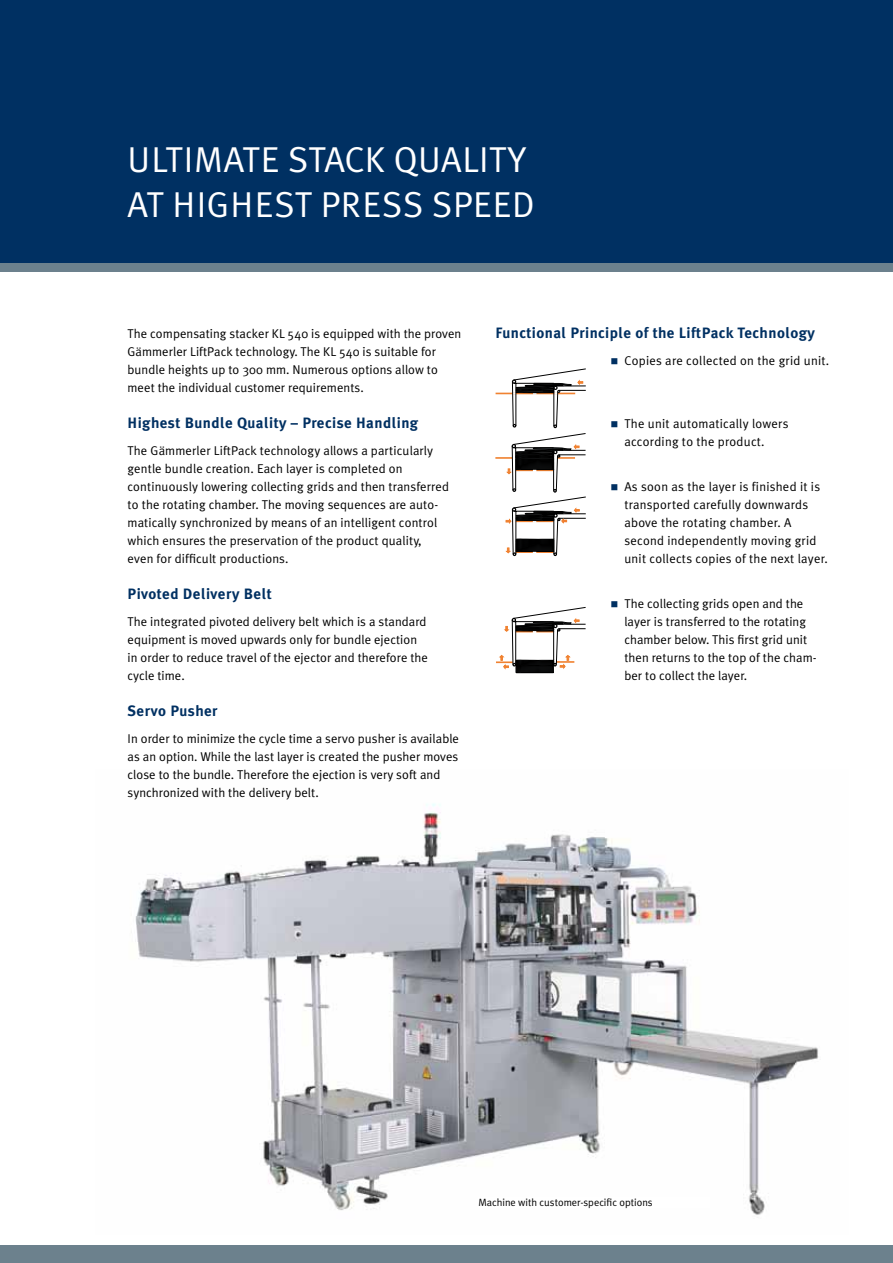
<style>
.page{position:relative;width:893px;height:1263px;background:#fff}
.page>*{position:absolute;margin:0;border:0;box-sizing:border-box;transform-origin:0 0}
.t1{font:36px "Meta Plus Normal";letter-spacing:.015em;color:#fff}
.t2{font:700 15px "Meta Plus";letter-spacing:.03em;color:#003062}
.t3{font:12.75px/18px "Meta Plus Normal";letter-spacing:.005em;color:#000}
.t4{font:10.5px "Meta Plus Normal";color:#000}
</style>
<div class="page">
<svg style="left:495px;top:368px;width:91px;height:188px"></svg>
<svg style="left:496px;top:607px;width:90px;height:66px"></svg>
<div style="left:0;top:0;width:893px;height:263px;background:#003062"></div>
<div style="left:0;top:263px;width:893px;height:9px;background:#6c818d"></div>
<div style="left:0;top:1245px;width:893px;height:18px;background:#6c818d"></div>
<img style="left:135px;top:803px;width:684px;height:412px">
<div style="left:478px;top:1197px;width:232px;height:11px;background:#fff"></div>
<h1 class="t1" style="left:128px;top:139px;width:43px">Ultimate</h1>
<h1 class="t1" style="left:288px;top:139px;width:41px">Stack</h1>
<h1 class="t1" style="left:394px;top:139px;width:43px">Quality</h1>
<h1 class="t1" style="left:128px;top:184px;width:89px">at Highest</h1>
<h1 class="t1" style="left:321px;top:184px;width:41px">Press</h1>
<h1 class="t1" style="left:432px;top:184px;width:41px">Speed</h1>
<p class="t3" style="left:128px;top:325px;width:335px">The compensating stacker KL 540 is equipped with the proven Gämmerler LiftPack technology. The KL 540 is suitable for bundle heights up to 300 mm. Numerous options allow to meet the individual customer requirements.</p>
<p class="t2" style="left:128px;top:414px;width:292px">Highest Bundle Quality – Precise Handling</p>
<p class="t3" style="left:128px;top:442px;width:323px">The Gämmerler LiftPack technology allows a particularly gentle bundle creation. Each layer is completed on continuously lowering collecting grids and then transferred to the rotating chamber. The moving sequences are auto&shy;matically synchronized by means of an intelligent control which ensures the preservation of the product quality, even for difficult productions.</p>
<p class="t2" style="left:128px;top:585px;width:146px">Pivoted Delivery Belt</p>
<p class="t3" style="left:128px;top:613px;width:302px">The integrated pivoted delivery belt which is a standard equipment is moved upwards only for bundle ejection in order to reduce travel of the ejector and therefore the cycle time.</p>
<p class="t2" style="left:128px;top:702px;width:92px">Servo Pusher</p>
<p class="t3" style="left:128px;top:730px;width:333px">In order to minimize the cycle time a servo pusher is available as an option. While the last layer is created the pusher moves close to the bundle. Therefore the ejection is very soft and synchronized with the delivery belt.</p>
<p class="t2" style="left:495px;top:324px;width:321px">Functional Principle of the LiftPack Technology</p>
<p class="t3" style="left:624px;top:352px;width:206px">Copies are collected on the grid unit.</p>
<p class="t3" style="left:624px;top:415px;width:166px">The unit automatically lowers according to the product.</p>
<p class="t3" style="left:624px;top:478px;width:205px">As soon as the layer is finished it is transported carefully downwards above the rotating chamber. A second independently moving grid unit collects copies of the next layer.</p>
<p class="t3" style="left:624px;top:595px;width:194px">The collecting grids open and the layer is transferred to the rotating chamber below. This first grid unit then returns to the top of the cham&shy;ber to collect the layer.</p>
<p class="t4" style="left:478px;top:1196px;width:176px">Machine with customer-specific options</p>
</div>
